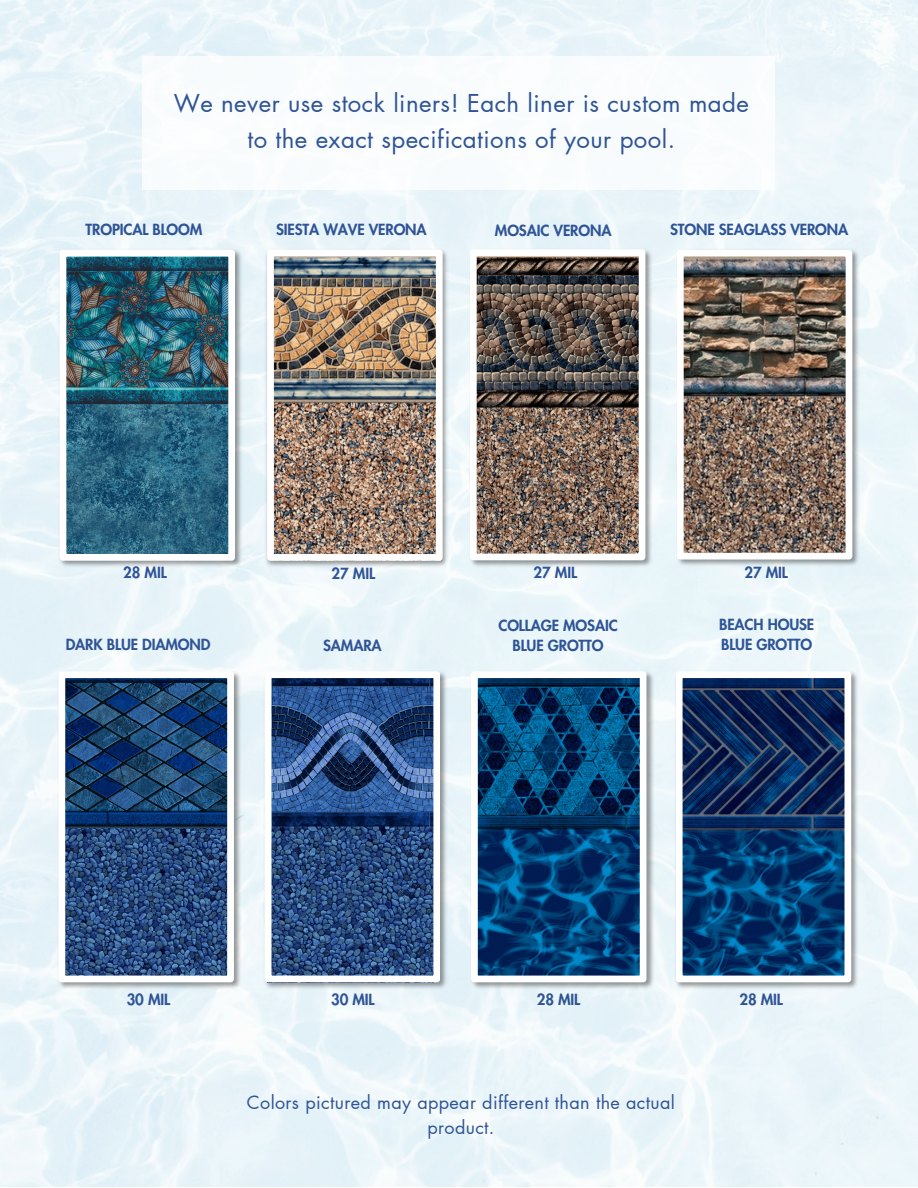
<style>
.page{position:relative;width:918px;height:1188px;background:#fff}
.page>*{position:absolute;margin:0;border:0;box-sizing:border-box;transform-origin:0 0}
.t1{font:24px/36px "Futura LT Pro";letter-spacing:.02em;color:#2f5496;text-align:center}
.t2{font:18px/24.8px "Futura LT Pro";letter-spacing:.02em;color:#2f5496;text-align:center}
.t3{font:800 15px/20.2px "Futura LT Pro";letter-spacing:-.01em;color:#2f5496;text-align:center}
</style>
<div class="page">
<img style="left:673px;top:668px;width:188px;height:323px">
<svg style="left:676px;top:671px;width:175px;height:311px;background:#254a76"></svg>
<img style="left:468px;top:668px;width:188px;height:323px">
<svg style="left:471px;top:671px;width:175px;height:311px;background:#1e5480"></svg>
<img style="left:56px;top:668px;width:187px;height:323px">
<svg style="left:58px;top:671px;width:176px;height:311px;background:#3a5a83"></svg>
<img style="left:262px;top:668px;width:188px;height:323px">
<svg style="left:265px;top:671px;width:175px;height:311px;background:#425f8d"></svg>
<img style="left:57px;top:247px;width:188px;height:323px">
<img style="left:60px;top:250px;width:175px;height:311px">
<img style="left:674px;top:247px;width:188px;height:322px">
<img style="left:677px;top:250px;width:175px;height:309px">
<img style="left:263px;top:247px;width:188px;height:323px">
<img style="left:467px;top:246px;width:188px;height:323px">
<img style="left:470px;top:249px;width:175px;height:311px">
<img style="left:267px;top:250px;width:176px;height:311px">
<p class="t1" style="left:174px;top:86px;width:577px">We never use stock liners! Each liner is custom made to the exact specifications of your pool.</p>
<p class="t3" style="left:86px;top:220px;width:118px">TROPICAL BLOOM</p>
<p class="t3" style="left:276px;top:220px;width:152px">SIESTA WAVE VERONA</p>
<p class="t3" style="left:495px;top:221px;width:118px">MOSAIC VERONA</p>
<p class="t3" style="left:670px;top:220px;width:180px">STONE SEAGLASS VERONA</p>
<p class="t3" style="left:123px;top:563px;width:45px">28 MIL</p>
<p class="t3" style="left:66px;top:635px;width:146px">DARK BLUE DIAMOND</p>
<p class="t3" style="left:332px;top:564px;width:45px">27 MIL</p>
<p class="t3" style="left:323px;top:636px;width:60px">SAMARA</p>
<p class="t3" style="left:534px;top:563px;width:45px">27 MIL</p>
<p class="t3" style="left:498px;top:616px;width:121px">COLLAGE MOSAIC<br>BLUE GROTTO</p>
<p class="t3" style="left:744px;top:563px;width:45px">27 MIL</p>
<p class="t3" style="left:719px;top:615px;width:97px;text-align:left">BEACH HOUSE<br>BLUE GROTTO</p>
<p class="t3" style="left:127px;top:990px;width:45px">30 MIL</p>
<p class="t3" style="left:331px;top:990px;width:45px">30 MIL</p>
<p class="t3" style="left:537px;top:990px;width:45px">28 MIL</p>
<p class="t3" style="left:740px;top:990px;width:45px">28 MIL</p>
<p class="t2" style="left:247px;top:1091px;width:430px">Colors pictured may appear different than the actual product.</p>
</div>
